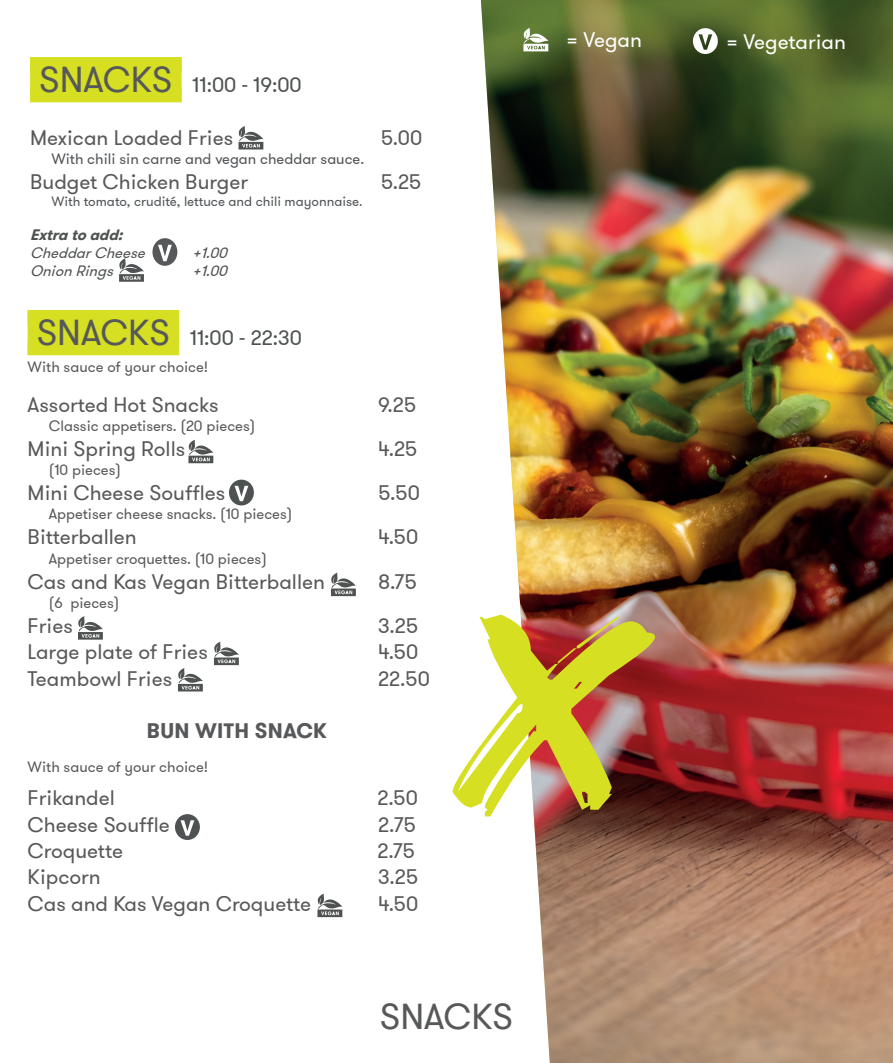
<style>
.page{position:relative;width:893px;height:1063px;background:#fff}
.page>*{position:absolute;margin:0;border:0;box-sizing:border-box;transform-origin:0 0}
.t1{font:36px "GT Walsheim";color:#57585a}
.t2{font:21px "GT Walsheim";color:#57585a}
.t3{font:21px "GT Walsheim";color:#4f5252}
.t4{font:21px "GT Walsheim";color:#fff}
.t5{font:700 21px "GT Walsheim";letter-spacing:.015em;color:#57585a}
.t6{font:15px "GT Walsheim";color:#57585a}
.t7{font:15px "GT Walsheim";color:#505457}
.t8{font:italic 15px "GT Walsheim";color:#4f5252}
.t9{font:italic 700 15px "GT Walsheim";color:#4f5252}
.t10{font:13.5px "GT Walsheim";color:#505457}
.s1{font-size:36px;color:#57585a}
</style>
<div class="page">
<img style="left:481px;top:0;width:412px;height:1063px">
<img style="left:452px;top:615px;width:203px;height:201px">
<div style="left:28px;top:310px;width:151px;height:45px;background:#d6df21"></div>
<svg style="left:693px;top:28px;width:25px;height:26px"></svg>
<svg style="left:523px;top:28px;width:25px;height:23px"></svg>
<svg style="left:188px;top:440px;width:25px;height:23px"></svg>
<svg style="left:78px;top:616px;width:25px;height:24px"></svg>
<svg style="left:214px;top:642px;width:25px;height:23px"></svg>
<svg style="left:178px;top:668px;width:25px;height:23px"></svg>
<svg style="left:238px;top:126px;width:25px;height:24px"></svg>
<svg style="left:317px;top:894px;width:25px;height:23px"></svg>
<svg style="left:331px;top:573px;width:25px;height:23px"></svg>
<svg style="left:229px;top:480px;width:25px;height:25px"></svg>
<svg style="left:175px;top:814px;width:25px;height:26px"></svg>
<div style="left:30px;top:57px;width:152px;height:45px;background:#d6df21"></div>
<svg style="left:152px;top:238px;width:25px;height:28px"></svg>
<svg style="left:119px;top:258px;width:25px;height:24px"></svg>
<p class="t3" style="left:39px;top:72px;width:264px"><span class="s1">SNACKS</span> 11:00 - 19:00</p>
<p class="t2" style="left:30px;top:124px;width:205px">Mexican Loaded Fries</p>
<p class="t2" style="left:381px;top:124px;width:43px">5.00</p>
<p class="t7" style="left:51px;top:149px;width:314px">With chili sin carne and vegan cheddar sauce.</p>
<p class="t2" style="left:30px;top:168px;width:220px">Budget Chicken Burger</p>
<p class="t2" style="left:381px;top:168px;width:42px">5.25</p>
<p class="t10" style="left:51px;top:193px;width:313px">With tomato, crudité, lettuce and chili mayonnaise.</p>
<p class="t9" style="left:30px;top:225px;width:99px">Extratoadd:</p>
<p class="t8" style="left:30px;top:244px;width:121px">CheddarCheese</p>
<p class="t8" style="left:192px;top:244px;width:41px">+1.00</p>
<p class="t8" style="left:30px;top:262px;width:89px">OnionRings</p>
<p class="t8" style="left:192px;top:262px;width:41px">+1.00</p>
<p class="t3" style="left:37px;top:325px;width:267px"><span class="s1">SNACKS</span> 11:00 - 22:30</p>
<p class="t6" style="left:28px;top:357px;width:182px">With sauce of your choice!</p>
<p class="t2" style="left:28px;top:391px;width:193px">Assorted Hot Snacks</p>
<p class="t2" style="left:378px;top:391px;width:40px">9.25</p>
<p class="t6" style="left:49px;top:416px;width:208px">Classic appetisers. (20 pieces)</p>
<p class="t2" style="left:28px;top:435px;width:159px">Mini Spring Rolls</p>
<p class="t2" style="left:378px;top:435px;width:41px">4.25</p>
<p class="t6" style="left:49px;top:460px;width:74px">(10 pieces)</p>
<p class="t2" style="left:28px;top:480px;width:199px">Mini Cheese Souffles</p>
<p class="t2" style="left:378px;top:480px;width:43px">5.50</p>
<p class="t6" style="left:49px;top:505px;width:245px">Appetiser cheese snacks. (10 pieces)</p>
<p class="t2" style="left:28px;top:524px;width:111px">Bitterballen</p>
<p class="t2" style="left:378px;top:524px;width:42px">4.50</p>
<p class="t6" style="left:49px;top:549px;width:220px">Appetiser croquettes. (10 pieces)</p>
<p class="t2" style="left:28px;top:568px;width:299px">Cas and Kas Vegan Bitterballen</p>
<p class="t2" style="left:378px;top:568px;width:40px">8.75</p>
<p class="t6" style="left:49px;top:593px;width:72px">(6 pieces)</p>
<p class="t2" style="left:28px;top:612px;width:47px">Fries</p>
<p class="t2" style="left:378px;top:612px;width:42px">3.25</p>
<p class="t2" style="left:28px;top:639px;width:182px">Large plate of Fries</p>
<p class="t2" style="left:378px;top:639px;width:42px">4.50</p>
<p class="t2" style="left:28px;top:665px;width:146px">Teambowl Fries</p>
<p class="t2" style="left:378px;top:665px;width:53px">22.50</p>
<p class="t5" style="left:147px;top:717px;width:182px">BUN WITH SNACK</p>
<p class="t6" style="left:28px;top:757px;width:182px">With sauce of your choice!</p>
<p class="t2" style="left:28px;top:785px;width:89px">Frikandel</p>
<p class="t2" style="left:377px;top:785px;width:42px">2.50</p>
<p class="t2" style="left:28px;top:811px;width:144px">Cheese Souffle</p>
<p class="t2" style="left:378px;top:811px;width:39px">2.75</p>
<p class="t2" style="left:28px;top:837px;width:97px">Croquette</p>
<p class="t2" style="left:377px;top:837px;width:39px">2.75</p>
<p class="t2" style="left:28px;top:864px;width:75px">Kipcorn</p>
<p class="t2" style="left:378px;top:864px;width:42px">3.25</p>
<p class="t2" style="left:28px;top:890px;width:285px">Cas and Kas Vegan Croquette</p>
<p class="t2" style="left:378px;top:890px;width:42px">4.50</p>
<h1 class="t1" style="left:380px;top:994px;width:135px">SNACKS</h1>
<p class="t4" style="left:566px;top:27px;width:77px">= Vegan</p>
<p class="t4" style="left:726px;top:28px;width:121px">= Vegetarian</p>
</div>
